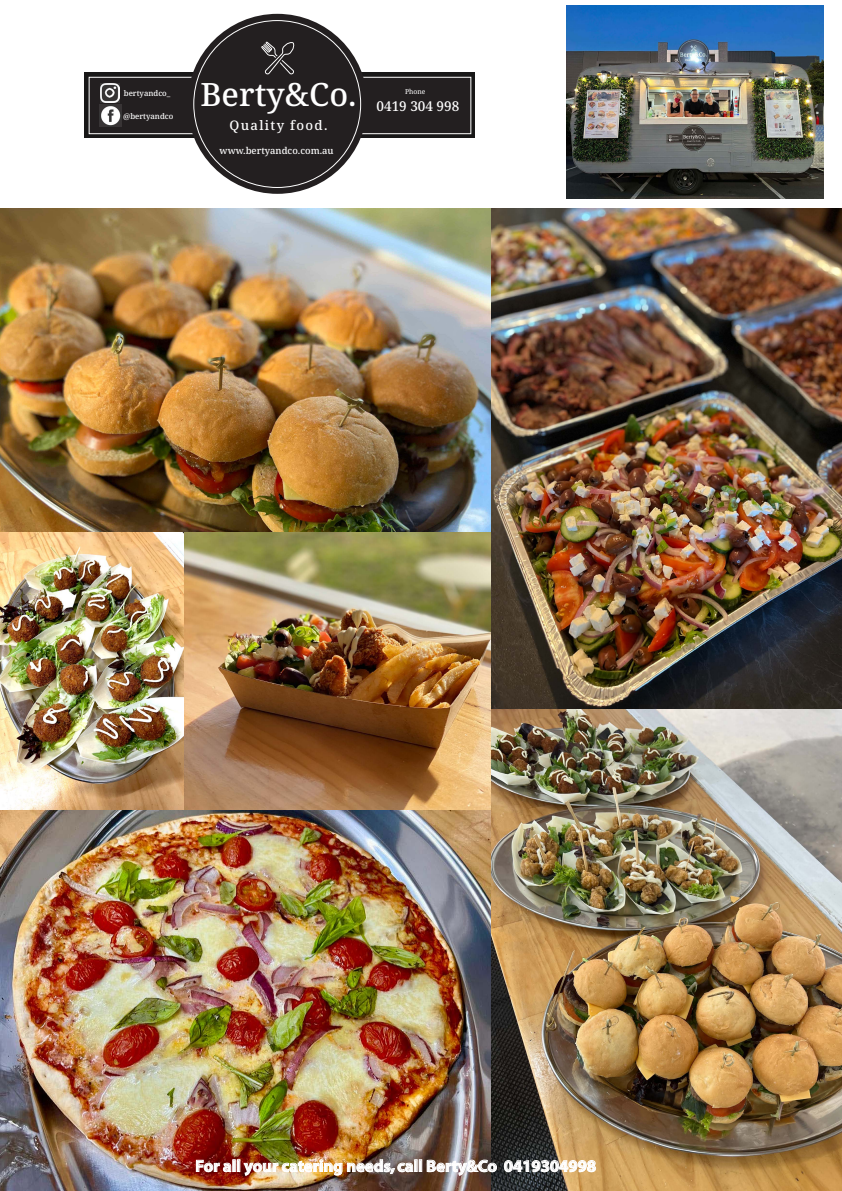
<style>
.page{position:relative;width:842px;height:1191px;background:#fff}
.page>*{position:absolute;margin:0;border:0;box-sizing:border-box;transform-origin:0 0}
.t1{font:500 32.15px "Noto Serif";color:#fff}
.t2{font:700 16.65px "Myriad";color:#fff}
.t3{font:500 13.55px "Noto Serif";color:#fff}
.t4{font:500 13.15px "Noto Serif";letter-spacing:.1em;color:#fff}
.t5{font:500 9.45px "Noto Serif";color:#fff}
.t6{font:500 7.8px "Noto Serif";color:#fff}
.t7{font:6.8px "Noto Serif";color:#fff}
.s1{font-weight:400;font-size:5.85px;color:#231f20}
.s2{font-size:5.85px;color:#231f20}
</style>
<div class="page">
<svg style="left:85px;top:73px;width:390px;height:65px;background:#262525"></svg>
<div style="left:89px;top:77px;width:382px;height:57px;background:#231f20"></div>
<div style="left:89px;top:77px;width:382px;height:57px;border:1px solid #fff"></div>
<svg style="left:187px;top:14px;width:180px;height:180px;fill:#231f20"></svg>
<div style="left:194px;top:21px;width:167px;height:166px;background:#231f20;border-radius:50%"></div>
<svg style="left:261px;top:42px;width:33px;height:32px"></svg>
<img style="left:99px;top:105px;width:22px;height:22px">
<svg style="left:100px;top:83px;width:19px;height:20px"></svg>
<img style="left:491px;top:209px;width:351px;height:500px">
<img style="left:0;top:208px;width:491px;height:325px">
<img style="left:566px;top:5px;width:258px;height:193px">
<img style="left:490px;top:709px;width:352px;height:482px">
<img style="left:0;top:809px;width:490px;height:382px">
<img style="left:0;top:533px;width:185px;height:276px">
<svg style="left:196px;top:1159px;width:35px;height:13px"></svg>
<div style="left:232px;top:1159px;width:4px;height:12px;border:1px solid #fff"></div>
<img style="left:237px;top:1159px;width:260px;height:16px">
<svg style="left:504px;top:1160px;width:92px;height:12px"></svg>
<img style="left:185px;top:533px;width:306px;height:276px">
<p class="t6" style="left:124px;top:88px;width:52px">bertyandco_<span class="s1">u</span></p>
<p class="t6" style="left:123px;top:110px;width:55px">@bertyandco<span class="s1">u</span></p>
<p class="t1" style="left:200px;top:73px;width:158px">Berty&amp;Co.</p>
<p class="t4" style="left:230px;top:116px;width:100px">Quality food.</p>
<p class="t5" style="left:220px;top:145px;width:116px">www.bertyandco.com.au</p>
<p class="t7" style="left:405px;top:87px;width:31px">Phone<span class="s2">um</span></p>
<p class="t3" style="left:377px;top:97px;width:84px">0419 304 998</p>
<p class="t2" style="left:195px;top:1157px;width:402px">For all your catering needs, call Berty&amp;Co 0419304998</p>
</div>
